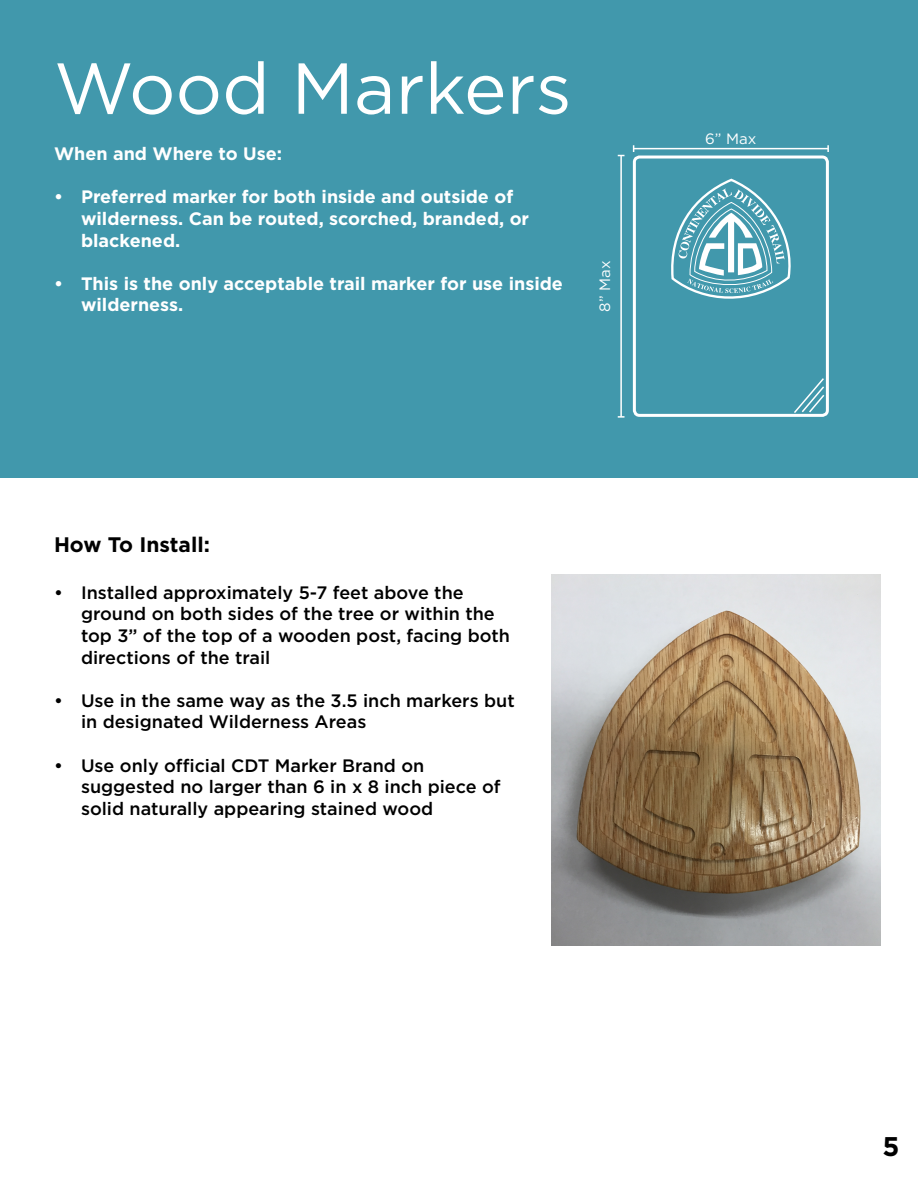
<style>
.page{position:relative;width:918px;height:1188px;background:#fff}
.page>*{position:absolute;margin:0;border:0;box-sizing:border-box;transform-origin:0 0}
.t1{font:72px "Gotham";color:#fff}
.t2{font:700 27px "Gotham";color:#000}
.t3{font:700 21px "Gotham";color:#000}
.t4{font:500 18px/21.6px "Gotham";color:#000}
.t5{font:700 18px/21.6px "Gotham";color:#fff}
.t6{font:15px "Gotham";color:#fff}
</style>
<div class="page">
<div style="left:0;top:0;width:918px;height:477px;background:#4198ac"></div>
<div style="left:633px;top:156px;width:196px;height:261px;border:3px solid #fff;border-radius:5px"></div>
<hr style="left:634px;top:148px;width:194px;height:1px;background:#fff">
<svg style="left:827px;top:145px;width:2px;height:7px"></svg>
<hr style="left:620px;top:156px;width:2px;height:261px;background:#fff">
<svg style="left:618px;top:416px;width:7px;height:2px"></svg>
<svg style="left:792px;top:377px;width:34px;height:38px"></svg>
<svg style="left:671px;top:178px;width:120px;height:121px"></svg>
<img style="left:551px;top:575px;width:330px;height:371px">
<h1 class="t1" style="left:54px;top:48px;width:519px">Wood Markers</h1>
<p class="t5" style="left:54px;top:143px;width:230px">When and Where to Use:</p>
<p class="t5" style="left:81px;top:186px;width:450px;text-indent:-27px">• Preferred marker for both inside and outside of wilderness. Can be routed, scorched, branded, or blackened.</p>
<p class="t5" style="left:81px;top:272px;width:484px;text-indent:-27px">• This is the only acceptable trail marker for use inside wilderness.</p>
<p class="t6" style="left:597px;top:312px;width:52px;rotate:-90deg">8” Max</p>
<p class="t3" style="left:54px;top:532px;width:157px">How To Install:</p>
<p class="t4" style="left:81px;top:581px;width:431px;text-indent:-27px">• Installed approximately 5-7 feet above the ground on both sides of the tree or within the top 3” of the top of a wooden post, facing both directions of the trail</p>
<p class="t4" style="left:81px;top:689px;width:435px;text-indent:-27px">• Use in the same way as the 3.5 inch markers but in designated Wilderness Areas</p>
<p class="t4" style="left:81px;top:754px;width:421px;text-indent:-27px">• Use only official CDT Marker Brand on suggested no larger than 6 in x 8 inch piece of solid naturally appearing stained wood</p>
<p class="t6" style="left:705px;top:130px;width:53px">6” Max</p>
<h2 class="t2" style="left:882px;top:1131px;width:19px">5</h2>
</div>
